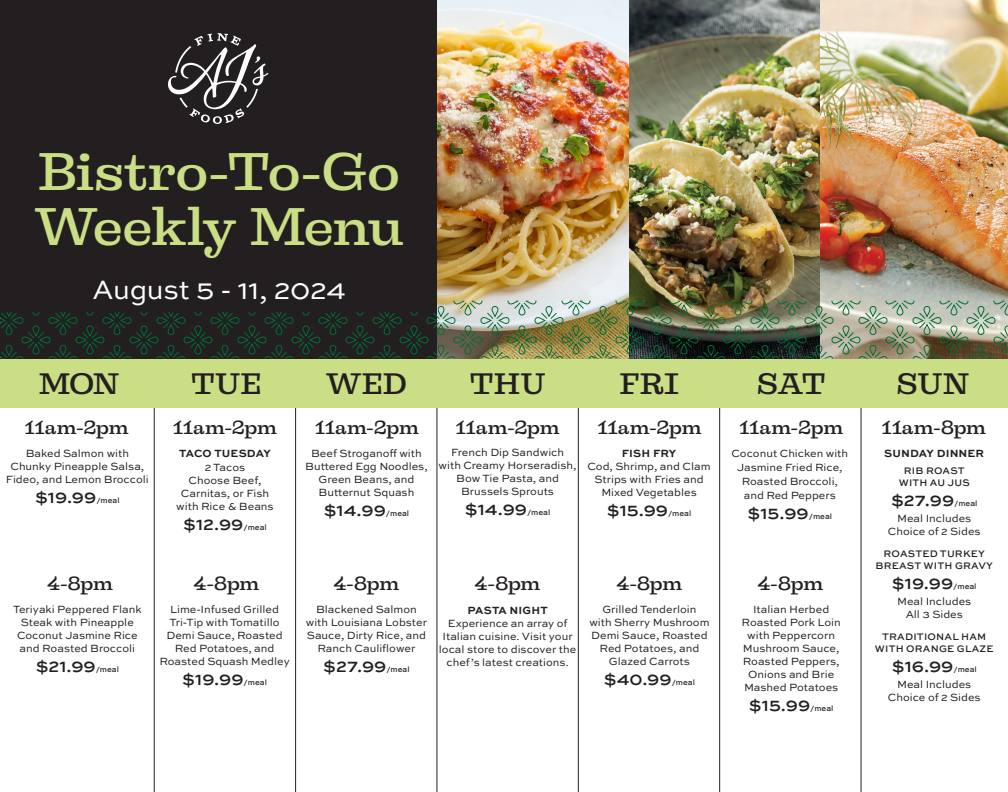
<style>
.page{position:relative;width:1008px;height:792px;background:#fff}
.page>*{position:absolute;margin:0;border:0;box-sizing:border-box;transform-origin:0 0}
.Head{font:500 50px/55px "Liberteen";letter-spacing:-.02em;color:#cadf85}
.t1{font:500 28px "Liberteen";letter-spacing:.015em;color:#231f20}
.Copy{font:28px "Sweet Sans Pro";letter-spacing:-.015em;color:#fff}
.Copy-2{font:500 18px "Liberteen";letter-spacing:-.01em;color:#231f20}
.t2{font:500 18px "Sweet Sans Pro";color:#231f20}
.t3{font:11px/13px "Sweet Sans Pro";color:#231f20;text-align:center}
.BOLD{font:700 11px "Sweet Sans Pro";letter-spacing:.01em;color:#231f20}
.t4{font:500 10px/12px "Sweet Sans Pro";letter-spacing:.02em;color:#231f20;text-align:center}
.t5{font:500 8px "Sweet Sans Pro";color:#231f20}
</style>
<div class="page">
<div style="left:0;top:0;width:437px;height:359px;background:#231f20"></div>
<svg style="left:167px;top:33px;width:101px;height:91px"></svg>
<hr style="left:154px;top:408px;width:1px;height:384px;background:#231f20">
<hr style="left:295px;top:408px;width:1px;height:384px;background:#231f20">
<hr style="left:436px;top:408px;width:1px;height:384px;background:#231f20">
<hr style="left:578px;top:408px;width:1px;height:384px;background:#231f20">
<hr style="left:719px;top:408px;width:1px;height:384px;background:#231f20">
<hr style="left:861px;top:408px;width:1px;height:384px;background:#231f20">
<img style="left:437px;top:0;width:192px;height:301px">
<img style="left:629px;top:0;width:379px;height:301px">
<img style="left:0;top:301px;width:1008px;height:58px">
<div style="left:0;top:359px;width:1008px;height:49px;background:#cadf85"></div>
<p class="Head" style="left:35px;top:144px;width:370px">Bistro-To-Go<br>Weekly Menu</p>
<p class="Copy" style="left:93px;top:269px;width:255px">August 5 - 11, 2024</p>
<h2 class="t1" style="left:39px;top:365px;width:82px">MON</h2>
<h2 class="t1" style="left:191px;top:365px;width:72px">TUE</h2>
<h2 class="t1" style="left:326px;top:365px;width:82px">WED</h2>
<h2 class="t1" style="left:470px;top:365px;width:77px">THU</h2>
<h2 class="t1" style="left:620px;top:365px;width:60px">FRI</h2>
<h2 class="t1" style="left:757px;top:365px;width:71px">SAT</h2>
<h2 class="t1" style="left:896px;top:365px;width:74px">SUN</h2>
<p class="Copy-2" style="left:25px;top:415px;width:106px">11am-2pm</p>
<p class="Copy-2" style="left:173px;top:415px;width:106px">11am-2pm</p>
<p class="Copy-2" style="left:315px;top:415px;width:106px">11am-2pm</p>
<p class="Copy-2" style="left:598px;top:415px;width:106px">11am-2pm</p>
<p class="Copy-2" style="left:739px;top:415px;width:106px">11am-2pm</p>
<p class="Copy-2" style="left:882px;top:415px;width:106px">11am-8pm</p>
<p class="Copy-2" style="left:456px;top:415px;width:106px">11am-2pm</p>
<p class="t3" style="left:26px;top:446px;width:105px">Baked Salmon with</p>
<p class="t3" style="left:10px;top:459px;width:135px">Chunky Pineapple Salsa,</p>
<p class="t3" style="left:6px;top:472px;width:144px">Fideo, and Lemon Broccoli</p>
<p class="t2" style="left:35px;top:483px;width:63px">$19.99</p>
<p class="t5" style="left:96px;top:494px;width:25px">/meal</p>
<p class="BOLD" style="left:179px;top:445px;width:93px">TACO TUESDAY</p>
<p class="t3" style="left:176px;top:460px;width:99px">2 Tacos<br>Choose Beef,<br>Carnitas, or Fish with Rice &amp; Beans</p>
<p class="t2" style="left:183px;top:510px;width:62px">$12.99</p>
<p class="t5" style="left:244px;top:521px;width:25px">/meal</p>
<p class="t3" style="left:311px;top:446px;width:112px">Beef Stroganoff with</p>
<p class="t3" style="left:305px;top:459px;width:124px">Buttered Egg Noodles,</p>
<p class="t3" style="left:318px;top:472px;width:97px">Green Beans, and</p>
<p class="t3" style="left:319px;top:485px;width:97px">Butternut Squash</p>
<p class="t2" style="left:324px;top:496px;width:64px">$14.99</p>
<p class="t5" style="left:386px;top:507px;width:25px">/meal</p>
<p class="t3" style="left:451px;top:446px;width:115px">French Dip Sandwich</p>
<p class="t3" style="left:439px;top:459px;width:139px">with Creamy Horseradish,</p>
<p class="t3" style="left:456px;top:472px;width:104px">Bow Tie Pasta, and</p>
<p class="t3" style="left:461px;top:485px;width:94px">Brussels Sprouts</p>
<p class="t2" style="left:465px;top:496px;width:64px">$14.99</p>
<p class="t5" style="left:527px;top:507px;width:25px">/meal</p>
<p class="BOLD" style="left:622px;top:445px;width:56px">FISH FRY</p>
<p class="t3" style="left:587px;top:459px;width:125px">Cod, Shrimp, and Clam<br>Strips with Fries and<br>Mixed Vegetables</p>
<p class="t2" style="left:607px;top:496px;width:63px">$15.99</p>
<p class="t5" style="left:668px;top:507px;width:25px">/meal</p>
<p class="t3" style="left:731px;top:446px;width:118px;line-height:14px">Coconut Chicken with<br>Jasmine Fried Rice,</p>
<p class="t3" style="left:742px;top:474px;width:98px">Roasted Broccoli,</p>
<p class="t3" style="left:744px;top:488px;width:94px">and Red Peppers</p>
<p class="t2" style="left:748px;top:499px;width:63px">$15.99</p>
<p class="t5" style="left:809px;top:510px;width:25px">/meal</p>
<p class="Copy-2" style="left:47px;top:572px;width:67px">4-8pm</p>
<p class="t3" style="left:13px;top:602px;width:130px">Teriyaki Peppered Flank</p>
<p class="t3" style="left:21px;top:615px;width:115px">Steak with Pineapple</p>
<p class="t3" style="left:17px;top:628px;width:122px">Coconut Jasmine Rice</p>
<p class="t3" style="left:20px;top:641px;width:117px">and Roasted Broccoli</p>
<p class="t2" style="left:36px;top:653px;width:62px">$21.99</p>
<p class="t5" style="left:96px;top:664px;width:25px">/meal</p>
<p class="Copy-2" style="left:194px;top:572px;width:67px">4-8pm</p>
<p class="Copy-2" style="left:333px;top:572px;width:67px">4-8pm</p>
<p class="Copy-2" style="left:617px;top:572px;width:67px">4-8pm</p>
<p class="Copy-2" style="left:757px;top:572px;width:67px">4-8pm</p>
<p class="Copy-2" style="left:475px;top:572px;width:67px">4-8pm</p>
<p class="t3" style="left:170px;top:602px;width:110px">Lime-Infused Grilled</p>
<p class="t3" style="left:170px;top:615px;width:112px">Tri-Tip with Tomatillo</p>
<p class="t3" style="left:167px;top:628px;width:118px">Demi Sauce, Roasted</p>
<p class="t3" style="left:175px;top:641px;width:101px">Red Potatoes, and</p>
<p class="t3" style="left:159px;top:654px;width:132px">Roasted Squash Medley</p>
<p class="t2" style="left:182px;top:666px;width:63px">$19.99</p>
<p class="t5" style="left:244px;top:677px;width:25px">/meal</p>
<p class="t3" style="left:316px;top:602px;width:102px">Blackened Salmon</p>
<p class="t3" style="left:306px;top:615px;width:123px">with Louisiana Lobster</p>
<p class="t3" style="left:307px;top:628px;width:121px">Sauce, Dirty Rice, and</p>
<p class="t3" style="left:317px;top:641px;width:100px">Ranch Cauliflower</p>
<p class="t2" style="left:323px;top:653px;width:65px">$27.99</p>
<p class="t5" style="left:386px;top:664px;width:25px">/meal</p>
<p class="BOLD" style="left:467px;top:602px;width:82px">PASTA NIGHT</p>
<p class="t3" style="left:439px;top:616px;width:139px">Experience an array of<br>Italian cuisine. Visit your local store to discover the chef’s latest creations.</p>
<p class="t3" style="left:602px;top:602px;width:96px">Grilled Tenderloin</p>
<p class="t3" style="left:589px;top:615px;width:122px">with Sherry Mushroom</p>
<p class="t3" style="left:591px;top:628px;width:118px">Demi Sauce, Roasted</p>
<p class="t3" style="left:600px;top:641px;width:101px">Red Potatoes, and</p>
<p class="t3" style="left:609px;top:654px;width:82px">Glazed Carrots</p>
<p class="t2" style="left:604px;top:666px;width:69px">$40.99</p>
<p class="t5" style="left:672px;top:677px;width:25px">/meal</p>
<p class="t3" style="left:753px;top:602px;width:78px">Italian Herbed</p>
<p class="t3" style="left:742px;top:615px;width:101px">Roasted Pork Loin</p>
<p class="t3" style="left:747px;top:628px;width:89px">with Peppercorn</p>
<p class="t3" style="left:743px;top:641px;width:98px">Mushroom Sauce,</p>
<p class="t3" style="left:743px;top:654px;width:98px">Roasted Peppers,</p>
<p class="t3" style="left:748px;top:667px;width:88px">Onions and Brie</p>
<p class="t3" style="left:744px;top:680px;width:96px">Mashed Potatoes</p>
<p class="t2" style="left:749px;top:692px;width:63px">$15.99</p>
<p class="t5" style="left:810px;top:703px;width:25px">/meal</p>
<p class="BOLD" style="left:884px;top:445px;width:101px">SUNDAY DINNER</p>
<p class="t4" style="left:899px;top:464px;width:73px">RIB ROAST<br>WITH AU JUS</p>
<p class="t2" style="left:891px;top:486px;width:65px">$27.99</p>
<p class="t5" style="left:954px;top:497px;width:25px">/meal</p>
<p class="t3" style="left:888px;top:512px;width:94px">Meal Includes<br>Choice of 2 Sides</p>
<p class="t4" style="left:875px;top:547px;width:119px">ROASTED TURKEY<br>BREAST WITH GRAVY</p>
<p class="t2" style="left:892px;top:569px;width:63px">$19.99</p>
<p class="t5" style="left:953px;top:580px;width:25px">/meal</p>
<p class="t3" style="left:897px;top:595px;width:76px">Meal Includes<br>All 3 Sides</p>
<p class="t4" style="left:875px;top:630px;width:120px">TRADITIONAL HAM<br>WITH ORANGE GLAZE</p>
<p class="t2" style="left:892px;top:652px;width:63px">$16.99</p>
<p class="t5" style="left:953px;top:663px;width:25px">/meal</p>
<p class="t3" style="left:888px;top:678px;width:94px">Meal Includes<br>Choice of 2 Sides</p>
</div>
